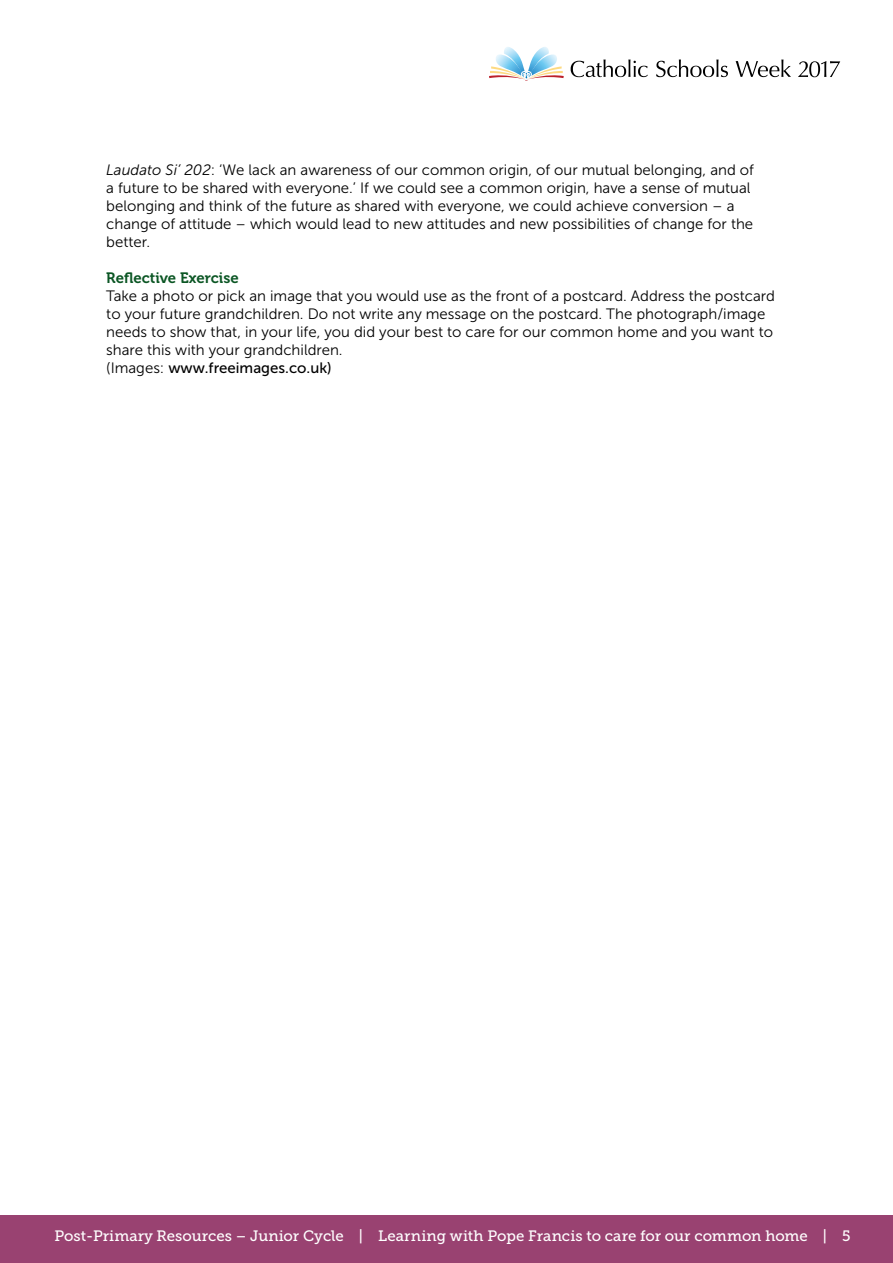
<style>
.page{position:relative;width:893px;height:1263px;background:#fff}
.page>*{position:absolute;margin:0;border:0;box-sizing:border-box;transform-origin:0 0}
.t1{font:15px/18px "Museo Sans 300";color:#000}
.t2{font:15px "Museo Slab 500";color:#fff}
.t3{font:15px "Museo Sans 500";color:#000}
.t4{font:15px "Museo 700";color:#0b5624}
.s1{font-style:italic}
.s2{font-family:"Museo Sans 300"}
</style>
<div class="page">
<svg style="left:571px;top:59px;width:77px;height:18px"></svg>
<svg style="left:656px;top:59px;width:72px;height:18px"></svg>
<svg style="left:736px;top:59px;width:55px;height:18px"></svg>
<svg style="left:489px;top:47px;width:75px;height:34px"></svg>
<svg style="left:798px;top:61px;width:42px;height:16px"></svg>
<div style="left:0;top:1215px;width:893px;height:48px;background:#994271"></div>
<p class="t1" style="left:106px;top:161px;width:649px"><span class="s1">Laudato Si’ 202</span>: ‘We lack an awareness of our common origin, of our mutual belonging, and of a future to be shared with everyone.’ If we could see a common origin, have a sense of mutual belonging and think of the future as shared with everyone, we could achieve conversion – a change of attitude – which would lead to new attitudes and new possibilities of change for the better.</p>
<p class="t4" style="left:106px;top:269px;width:134px">Reflective Exercise</p>
<p class="t1" style="left:106px;top:287px;width:670px">Take a photo or pick an image that you would use as the front of a postcard. Address the postcard to your future grandchildren. Do not write any message on the postcard. The photograph/image needs to show that, in your life, you did your best to care for our common home and you want to share this with your grandchildren.</p>
<p class="t3" style="left:106px;top:360px;width:227px"><span class="s2">(Images:</span> www.freeimages.co.uk)</p>
<p class="t2" style="left:55px;top:1227px;width:797px">Post-Primary Resources – Junior Cycle | Learning with Pope Francis to care for our common home | 5</p>
</div>
